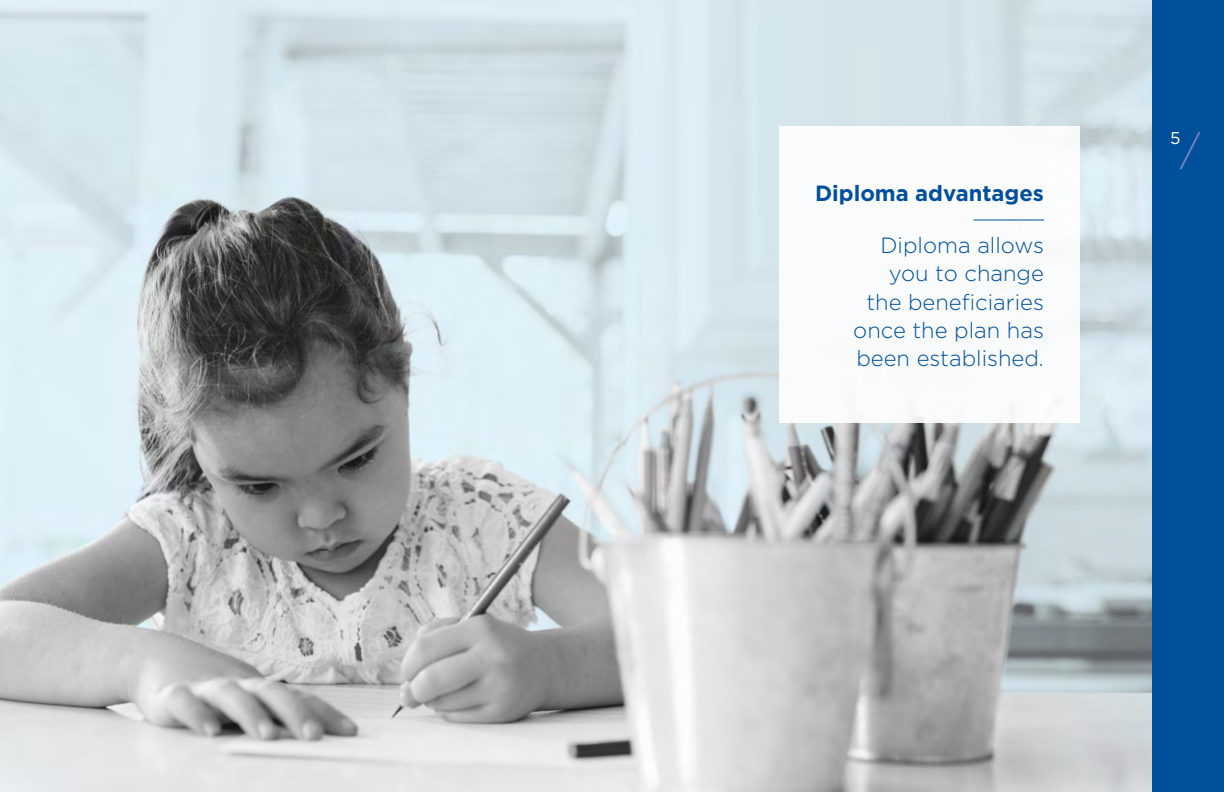
<style>
.page{position:relative;width:1224px;height:792px;background:#fff}
.page>*{position:absolute;margin:0;border:0;box-sizing:border-box;transform-origin:0 0}
.t1{font:300 40px "Gotham";color:#7287c0}
.t2{font:300 22px/28px "Gotham";color:#004f9a;text-align:right}
.t3{font:700 22px "Gotham";color:#004f9a}
.t4{font:17px "Gotham";color:#fff}
</style>
<div class="page">
<div style="left:1152px;top:0;width:72px;height:792px;background:#004f9a"></div>
<img style="left:0;top:0;width:1152px;height:792px">
<div style="left:779px;top:126px;width:301px;height:297px;background:#fff"></div>
<hr style="left:973px;top:219px;width:71px;height:1px;background:#004f9a">
<p class="t3" style="left:815px;top:179px;width:230px">Diploma advantages</p>
<p class="t2" style="left:853px;top:231px;width:192px">Diploma allows you to change the beneficiaries once the plan has been established.</p>
<p class="t4" style="left:1170px;top:127px;width:12px">5</p>
<h1 class="t1" style="left:1180px;top:124px;width:21px">/</h1>
</div>
